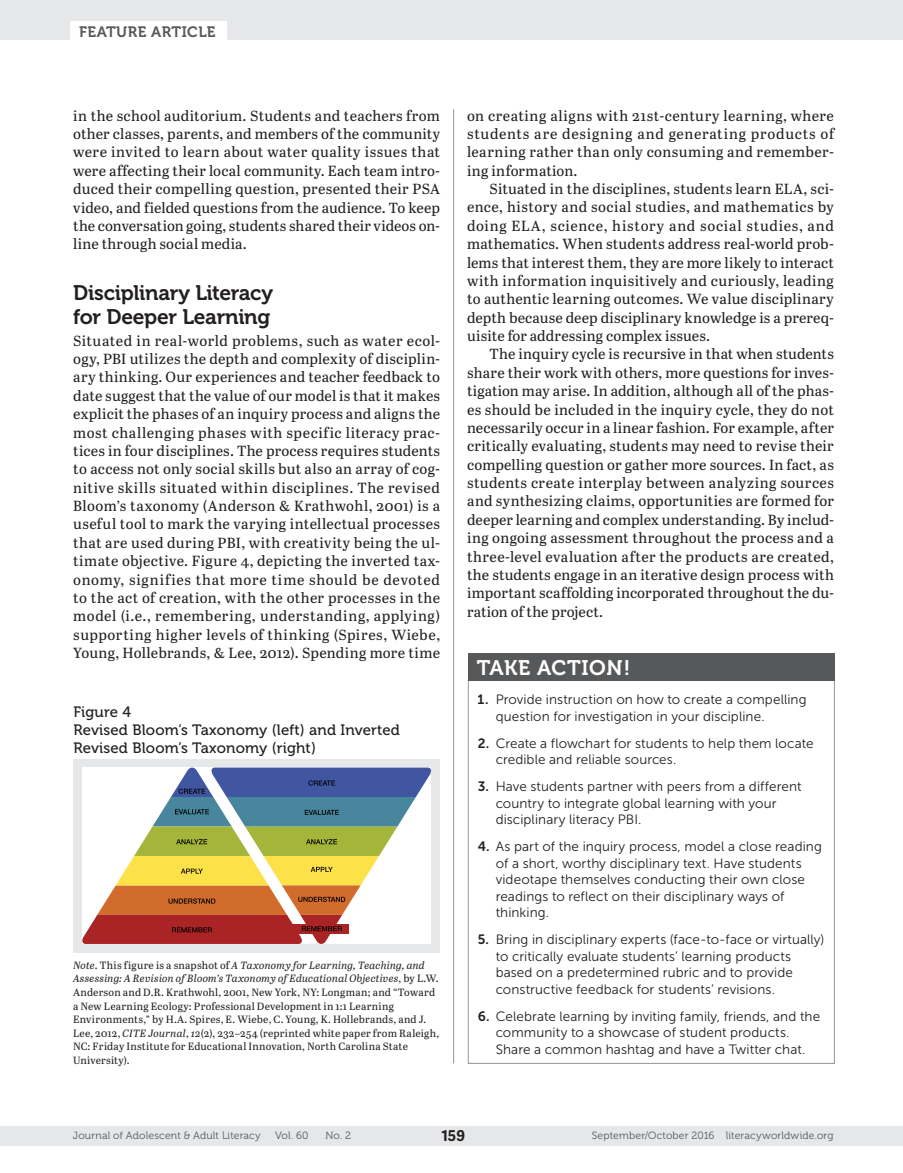
<style>
.page{position:relative;width:903px;height:1173px;background:#fff}
.page>*{position:absolute;margin:0;border:0;box-sizing:border-box;transform-origin:0 0}
.t1{font:21px/24px "Museo 700";letter-spacing:-.015em;color:#231f20}
.t2{font:21px "Museo 700";letter-spacing:.03em;color:#fff}
.t3{font:15px/18px "Museo 500";letter-spacing:.01em;color:#231f20}
.t4{font:15px "Museo 700";letter-spacing:.03em;color:#57585a}
.t5{font:700 15px "Adelle Sans";color:#231f20}
.t6{font:14.7px/18.3px "Abril Text";letter-spacing:.01em;color:#231f20;text-align:justify}
.t7{font:13.5px/16.5px "Museo Sans 300";letter-spacing:.005em;color:#231f20}
.t8{font:10.5px/13.5px "Abril Text";letter-spacing:.02em;color:#231f20}
.t9{font:10.5px "Museo 300";letter-spacing:.015em;color:#57585a}
.s1{font-style:italic}
.s2{font-family:"Museo Sans 700"}
</style>
<div class="page">
<div style="left:1px;top:1125px;width:902px;height:20px;background:#e6e7e9"></div>
<div style="left:0;top:1125px;width:15px;height:20px;background:#e6e7e9"></div>
<div style="left:0;top:0;width:903px;height:40px;background:#e6e7e9"></div>
<div style="left:70px;top:21px;width:156px;height:21px;background:#fff"></div>
<hr style="left:453px;top:109px;width:1px;height:954px;background:#939598">
<div style="left:73px;top:759px;width:367px;height:193px;background:#e6e7e9"></div>
<svg style="left:82px;top:767px;width:349px;height:177px;background:#baa88f"></svg>
<div style="left:468px;top:680px;width:367px;height:384px;border:1px solid #939598"></div>
<div style="left:468px;top:653px;width:366px;height:27px;background:#57585a"></div>
<p class="t4" style="left:79px;top:24px;width:138px">FEATURE ARTICLE</p>
<p class="t6" style="left:73px;top:106px;width:368px">in the school auditorium. Students and teachers from other classes, parents, and members of the community were invited to learn about water quality issues that were affecting their local community. Each team intro&shy;duced their compelling question, presented their PSA video, and fielded questions from the audience. To keep the conversation going, students shared their videos on&shy;line through social media.</p>
<h1 class="t1" style="left:73px;top:281px;width:201px">Disciplinary Literacy for Deeper Learning</h1>
<p class="t6" style="left:73px;top:331px;width:368px">Situated in real-world problems, such as water ecol&shy;ogy, PBI utilizes the depth and complexity of disciplin&shy;ary thinking. Our experiences and teacher feedback to date suggest that the value of our model is that it makes explicit the phases of an inquiry process and aligns the most challenging phases with specific literacy prac&shy;tices in four disciplines. The process requires students to access not only social skills but also an array of cog&shy;nitive skills situated within disciplines. The revised Bloom’s taxonomy (Anderson &amp; Krathwohl, 2001) is a useful tool to mark the varying intellectual processes that are used during PBI, with creativity being the ul&shy;timate objective. Figure 4, depicting the inverted tax&shy;onomy, signifies that more time should be devoted to the act of creation, with the other processes in the model (i.e., remembering, understanding, applying) supporting higher levels of thinking (Spires, Wiebe, Young, Hollebrands, &amp; Lee, 2012). Spending more time</p>
<p class="t3" style="left:73px;top:703px;width:328px">Figure 4<br>Revised Bloom’s Taxonomy (left) and Inverted<br>Revised Bloom’s Taxonomy (right)</p>
<p class="t8" style="left:73px;top:958px;width:368px"><span class="s1">Note</span>. This figure is a snapshot of <span class="s1">A Taxonomy for Learning, Teaching, and Assessing: A Revision of Bloom’s Taxonomy of Educational Objectives</span>, by L.W.<br>Anderson and D.R. Krathwohl, 2001, New York, NY: Longman; and “Toward a New Learning Ecology: Professional Development in 1:1 Learning Environments,” by H.A. Spires, E. Wiebe, C. Young, K. Hollebrands, and J.<br>Lee, 2012, <span class="s1">CITE Journal</span>, <span class="s1">12</span>(2), 232–254 (reprinted white paper from Raleigh, NC: Friday Institute for Educational Innovation, North Carolina State University).</p>
<p class="t6" style="left:467px;top:106px;width:368px">on creating aligns with 21st-century learning, where students are designing and generating products of learning rather than only consuming and remember&shy;ing information.</p>
<p class="t6" style="left:467px;top:179px;width:368px;text-indent:23px">Situated in the disciplines, students learn ELA, sci&shy;ence, history and social studies, and mathematics by doing ELA, science, history and social studies, and mathematics. When students address real-world prob&shy;lems that interest them, they are more likely to interact with information inquisitively and curiously, leading to authentic learning outcomes. We value disciplinary depth because deep disciplinary knowledge is a prereq&shy;uisite for addressing complex issues.</p>
<p class="t6" style="left:467px;top:344px;width:368px;text-indent:22px">The inquiry cycle is recursive in that when students share their work with others, more questions for inves&shy;tigation may arise. In addition, although all of the phas&shy;es should be included in the inquiry cycle, they do not necessarily occur in a linear fashion. For example, after critically evaluating, students may need to revise their compelling question or gather more sources. In fact, as students create interplay between analyzing sources and synthesizing claims, opportunities are formed for deeper learning and complex understanding. By includ&shy;ing ongoing assessment throughout the process and a three-level evaluation after the products are created, the students engage in an iterative design process with important scaffolding incorporated throughout the du&shy;ration of the project.</p>
<h1 class="t2" style="left:477px;top:655px;width:155px">TAKE ACTION!</h1>
<p class="t7" style="left:496px;top:691px;width:312px;text-indent:-18px"><span class="s2">1.</span> Provide instruction on how to create a compelling question for investigation in your discipline.</p>
<p class="t7" style="left:496px;top:735px;width:319px;text-indent:-18px"><span class="s2">2.</span> Create a flowchart for students to help them locate credible and reliable sources.</p>
<p class="t7" style="left:496px;top:778px;width:307px;text-indent:-18px"><span class="s2">3.</span> Have students partner with peers from a different country to integrate global learning with your disciplinary literacy PBI.</p>
<p class="t7" style="left:496px;top:838px;width:328px;text-indent:-18px"><span class="s2">4.</span> As part of the inquiry process, model a close reading of a short, worthy disciplinary text. Have students videotape themselves conducting their own close readings to reflect on their disciplinary ways of thinking.</p>
<p class="t7" style="left:496px;top:931px;width:330px;text-indent:-18px"><span class="s2">5.</span> Bring in disciplinary experts (face-to-face or virtually) to critically evaluate students’ learning products based on a predetermined rubric and to provide constructive feedback for students’ revisions.</p>
<p class="t7" style="left:496px;top:1008px;width:326px;text-indent:-18px"><span class="s2">6.</span> Celebrate learning by inviting family, friends, and the community to a showcase of student products.<br>Share a common hashtag and have a Twitter chat.</p>
<p class="t9" style="left:73px;top:1129px;width:189px">Journal of Adolescent &amp; Adult Literacy</p>
<p class="t9" style="left:275px;top:1129px;width:35px">Vol. 60</p>
<p class="t9" style="left:325px;top:1129px;width:27px">No. 2</p>
<p class="t5" style="left:441px;top:1124px;width:25px">159</p>
<p class="t9" style="left:592px;top:1129px;width:243px">September/October 2016 literacyworldwide.org</p>
</div>
